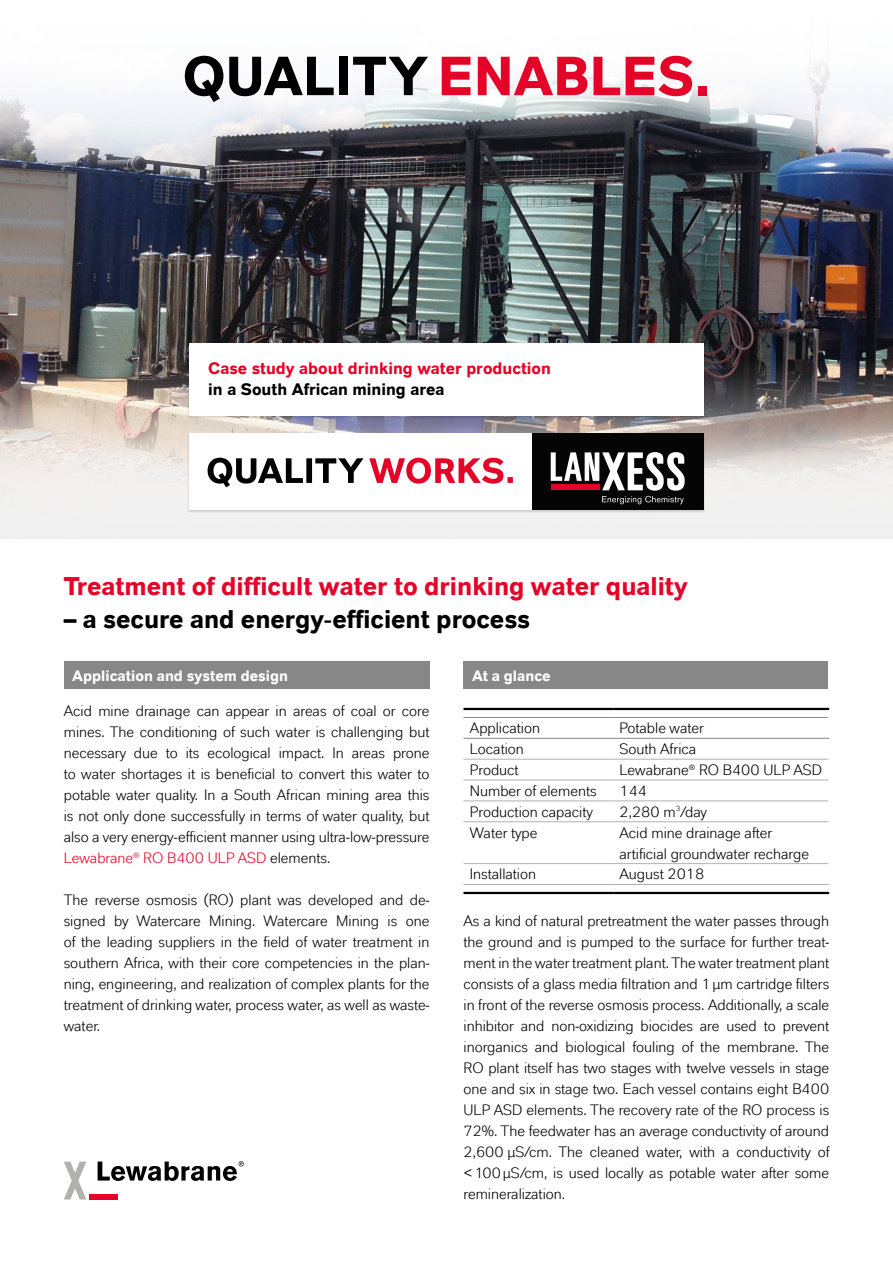
<style>
.page{position:relative;width:893px;height:1263px;background:#fff}
.page>*{position:absolute;margin:0;border:0;box-sizing:border-box;transform-origin:0 0}
.t1{font:700 54.15px "Lanxess";letter-spacing:.01em;color:#e40428}
.t2{font:700 25.5px "Lanxess";color:#e40428}
.t3{font:700 25.5px "Lanxess";color:#000}
.t4{font:700 16.5px/21.5px "Lanxess";color:#e40428}
.Copy{font:15px/21px "Lanxess";color:#000;text-align:justify}
.Tabelle{font:15px "Lanxess";color:#000}
.Copy_hf{font:700 15px "Lanxess";color:#fff}
.s1{color:#000}
.s2{color:#e40428}
</style>
<div class="page">
<img style="left:0;top:61px;width:893px;height:277px">
<img style="left:0;top:338px;width:893px;height:201px">
<div style="left:187px;top:433px;width:518px;height:80px;background:#000;opacity:.15"></div>
<div style="left:189px;top:433px;width:515px;height:76px;background:#fff"></div>
<div style="left:187px;top:343px;width:518px;height:76px;background:#000;opacity:.15"></div>
<div style="left:189px;top:343px;width:515px;height:72px;background:#fff"></div>
<div style="left:64px;top:661px;width:365px;height:28px;background:#878787"></div>
<div style="left:463px;top:661px;width:365px;height:28px;background:#878787"></div>
<div style="left:532px;top:433px;width:172px;height:76px;background:#050505"></div>
<svg style="left:551px;top:452px;width:134px;height:52px"></svg>
<svg style="left:369px;top:458px;width:144px;height:26px"></svg>
<svg style="left:208px;top:458px;width:155px;height:29px"></svg>
<hr style="left:463px;top:708px;width:150px;height:2px;background:#000">
<hr style="left:613px;top:708px;width:216px;height:2px;background:#000">
<hr style="left:463px;top:892px;width:150px;height:2px;background:#000">
<hr style="left:613px;top:892px;width:216px;height:2px;background:#000">
<hr style="left:463px;top:717px;width:150px;height:1px;background:#878787">
<hr style="left:613px;top:717px;width:215px;height:1px;background:#878787">
<hr style="left:463px;top:738px;width:150px;height:1px;background:#878787">
<hr style="left:613px;top:738px;width:216px;height:1px;background:#878787">
<hr style="left:463px;top:759px;width:150px;height:1px;background:#b3b2b2">
<hr style="left:613px;top:759px;width:215px;height:1px;background:#b3b2b2">
<hr style="left:463px;top:780px;width:150px;height:1px;background:#b3b2b2">
<hr style="left:613px;top:780px;width:215px;height:1px;background:#b3b2b2">
<hr style="left:463px;top:800px;width:150px;height:1px;background:#b3b2b2">
<hr style="left:613px;top:800px;width:215px;height:1px;background:#b3b2b2">
<hr style="left:463px;top:821px;width:150px;height:1px;background:#b3b2b2">
<hr style="left:463px;top:863px;width:150px;height:1px;background:#b3b2b2">
<hr style="left:463px;top:884px;width:150px;height:1px;background:#b3b2b2">
<hr style="left:613px;top:821px;width:215px;height:1px;background:#b3b2b2">
<hr style="left:613px;top:863px;width:215px;height:1px;background:#b3b2b2">
<hr style="left:613px;top:884px;width:216px;height:1px;background:#b3b2b2">
<div style="left:89px;top:1194px;width:29px;height:5px;background:#e40428"></div>
<svg style="left:64px;top:1161px;width:22px;height:38px"></svg>
<svg style="left:98px;top:1161px;width:146px;height:20px"></svg>
<p class="t1" style="left:183px;top:38px;width:529px"><span class="s1">QUALITY</span> ENABLES.</p>
<p class="t4" style="left:208px;top:356px;width:344px">Case study about drinking water production <span class="s1">in a South African mining area</span></p>
<p class="t2" style="left:64px;top:568px;width:625px">Treatment of difficult water to drinking water quality</p>
<p class="t3" style="left:64px;top:601px;width:468px">– a secure and energy-efficient process</p>
<p class="Copy_hf" style="left:72px;top:665px;width:217px">Application and system design</p>
<p class="Copy_hf" style="left:472px;top:665px;width:80px">At a glance</p>
<p class="Copy" style="left:64px;top:700px;width:367px">Acid mine drainage can appear in areas of coal or core mines. The conditioning of such water is challenging but necessary due to its ecological impact. In areas prone to water shortages it is beneficial to convert this water to potable water quality. In a South African mining area this is not only done successfully in terms of water quality, but also a very energy-efficient manner using ultra-low-pressure <span class="s2">Lewabrane</span><sup>®</sup> <span class="s2">RO B400 ULP ASD</span> elements.</p>
<p class="Copy" style="left:64px;top:889px;width:367px">The reverse osmosis (RO) plant was developed and de&shy;signed by Watercare Mining. Watercare Mining is one of the leading suppliers in the field of water treatment in southern Africa, with their core competencies in the plan&shy;ning, engineering, and realization of complex plants for the treatment of drinking water, process water, as well as waste&shy;water.</p>
<p class="Tabelle" style="left:470px;top:719px;width:72px">Application</p>
<p class="Copy" style="left:619px;top:717px;width:86px">Potable water</p>
<p class="Tabelle" style="left:470px;top:740px;width:56px">Location</p>
<p class="Tabelle" style="left:619px;top:740px;width:78px">South Africa</p>
<p class="Tabelle" style="left:470px;top:761px;width:50px">Product</p>
<p class="Copy" style="left:619px;top:759px;width:204px">Lewabrane<sup>®</sup> RO B400 ULP ASD</p>
<p class="Tabelle" style="left:470px;top:782px;width:128px">Number of elements</p>
<p class="Tabelle" style="left:619px;top:782px;width:29px">144</p>
<p class="Tabelle" style="left:470px;top:803px;width:125px">Production capacity</p>
<p class="Copy" style="left:619px;top:801px;width:89px">2,280 m<sup>3</sup>/day</p>
<p class="Tabelle" style="left:470px;top:824px;width:69px">Water type</p>
<p class="Copy" style="left:619px;top:822px;width:191px">Acid mine drainage after artificial groundwater recharge</p>
<p class="Tabelle" style="left:470px;top:865px;width:68px">Installation</p>
<p class="Copy" style="left:619px;top:864px;width:86px">August 2018</p>
<p class="Copy" style="left:463px;top:911px;width:367px">As a kind of natural pretreatment the water passes through the ground and is pumped to the surface for further treat&shy;ment in the water treatment plant. The water treatment plant consists of a glass media filtration and 1µm cartridge filters in front of the reverse osmosis process. Additionally, a scale inhibitor and non-oxidizing biocides are used to prevent inorganics and biological fouling of the membrane. The RO plant itself has two stages with twelve vessels in stage one and six in stage two. Each vessel contains eight B400<br>ULP ASD elements. The recovery rate of the RO process is 72%. The feedwater has an average conductivity of around 2,600 µS/cm. The cleaned water, with a conductivity of &lt;100µS/cm, is used locally as potable water after some remineralization.</p>
</div>
